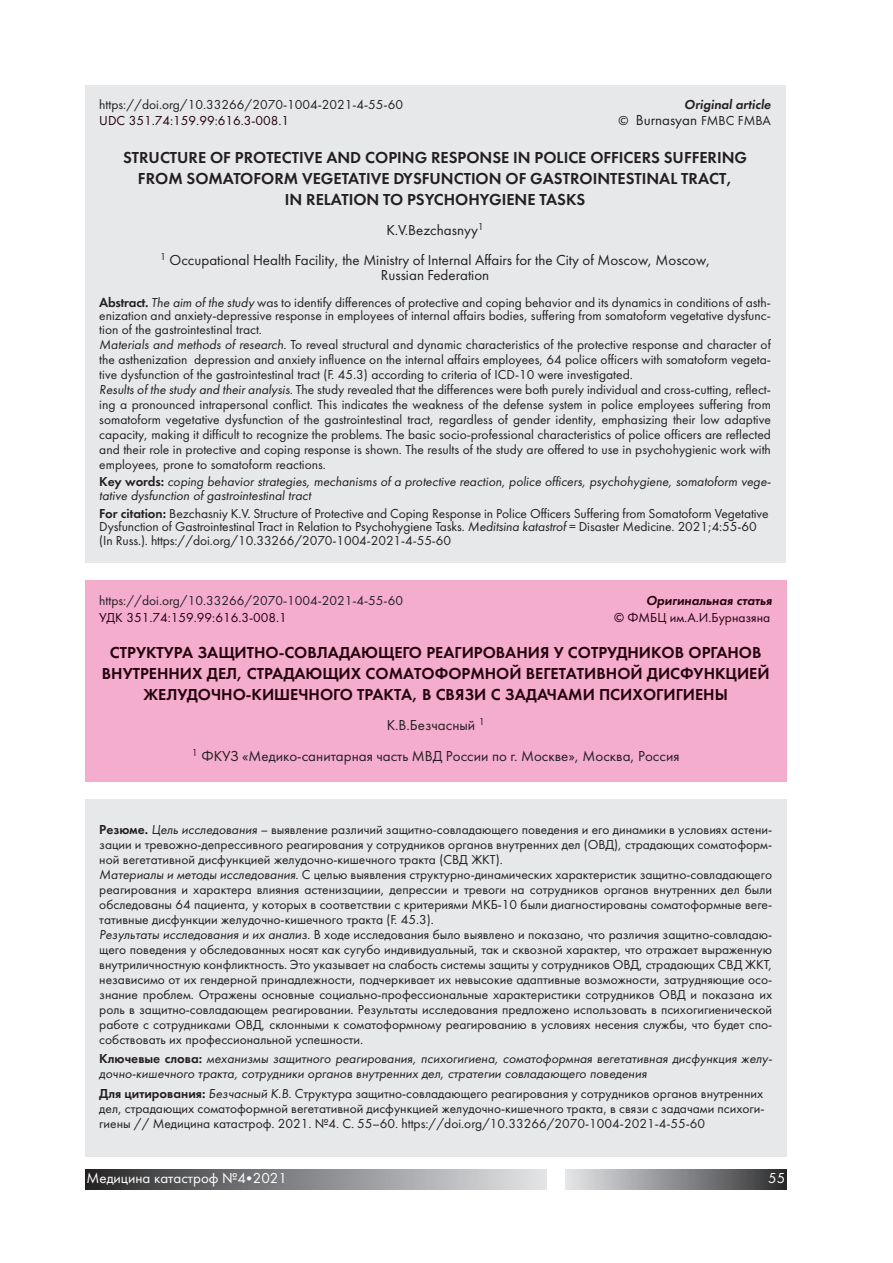
<style>
.page{position:relative;width:893px;height:1263px;background:#fff}
.page>*{position:absolute;margin:0;border:0;box-sizing:border-box;transform-origin:0 0}
.t1{font:16.5px/21px "Futura Demi C";color:#23010c;text-align:center}
.t2{font:16.5px/21px "Futura Demi C";color:#231f20;text-align:center}
.t3{font:15px/31.5px "Futura Book C";color:#231f20;text-align:center}
.t4{font:15px "Futura Book C";color:#fff}
.t5{font:13.5px/15px "Futura Book C";color:#231f20}
.t6{font:italic 13.5px/15px "Futura Book C";color:#231f20}
.t7{font:13.5px "Futura Book C";color:#23010c}
.t8{font:italic 13.5px "Futura Demi C";color:#23010c}
.t9{font:italic 13.5px "Futura Demi C";color:#231f20}
.s1{font-size:15px}
.s2{font-family:"Futura Demi C"}
.s3{font-style:italic}
.s4{font-family:"Futura Demi C";font-style:normal}
</style>
<div class="page">
<div style="left:85px;top:1169px;width:461px;height:21px;background:linear-gradient(to right,#2b2b2d,#e5e6ea)"></div>
<div style="left:566px;top:1169px;width:221px;height:21px;background:linear-gradient(to right,#e5e7ea,#2e2e30)"></div>
<div style="left:85px;top:580px;width:701px;height:202px;background:#f5adce"></div>
<div style="left:85px;top:799px;width:701px;height:358px;background:#e7e8e9"></div>
<div style="left:85px;top:85px;width:700px;height:477px;background:#e7e8e9"></div>
<p class="t5" style="left:99px;top:96px;width:305px">https://doi.org/10.33266/2070-1004-2021-4-55-60</p>
<p class="t9" style="left:684px;top:96px;width:88px">Original article</p>
<p class="t7" style="left:99px;top:112px;width:192px">UDC 351.74:159.99:616.3-008.1</p>
<p class="t5" style="left:618px;top:113px;width:154px">© <span class="s1">Burnasyan</span> FMBC FMBA</p>
<p class="t2" style="left:123px;top:146px;width:626px">STRUCTURE OF PROTECTIVE AND COPING RESPONSE IN POLICE OFFICERS SUFFERING<br>FROM SOMATOFORM VEGETATIVE DYSFUNCTION OF GASTROINTESTINAL TRACT,<br>IN RELATION TO PSYCHOHYGIENE TASKS</p>
<p class="t3" style="left:160px;top:214px;width:552px;line-height:30px">K.V.Bezchasnyy<sup>1<br>1</sup> Occupational Health Facility, the Ministry of Internal Affairs for the City of Moscow, Moscow,</p>
<p class="t3" style="left:381px;top:259px;width:110px">Russian Federation</p>
<p class="t5" style="left:99px;top:295px;width:673px;line-height:13.5px;text-align:justify"><span class="s2">Abstract.</span> <span class="s3">The aim of the study</span> was to identify differences of protective and coping behavior and its dynamics in conditions of asth&shy;enization and anxiety-depressive response in employees of internal affairs bodies, suffering from somatoform vegetative dysfunc&shy;tion of the gastrointestinal tract.</p>
<p class="t5" style="left:99px;top:336px;width:673px"><span class="s3">Materials and methods of research.</span> To reveal structural and dynamic characteristics of the protective response and character of the asthenization depression and anxiety influence on the internal affairs employees, 64 police officers with somatoform vegeta&shy;tive dysfunction of the gastrointestinal tract (F. 45.3) according to criteria of ICD-10 were investigated.<br><span class="s3">Results of the study and their analysis.</span> The study revealed that the differences were both purely individual and cross-cutting, reflect&shy;ing a pronounced intrapersonal conflict. This indicates the weakness of the defense system in police employees suffering from somatoform vegetative dysfunction of the gastrointestinal tract, regardless of gender identity, emphasizing their low adaptive capacity, making it difficult to recognize the problems. The basic socio-professional characteristics of police officers are reflected and their role in protective and coping response is shown. The results of the study are offered to use in psychohygienic work with employees, prone to somatoform reactions.</p>
<p class="t6" style="left:99px;top:475px;width:672px;line-height:13.5px"><span class="s4">Key words:</span> coping behavior strategies, mechanisms of a protective reaction, police officers, psychohygiene, somatoform vege&shy;tative dysfunction of gastrointestinal tract</p>
<p class="t5" style="left:99px;top:506px;width:671px;line-height:13.5px"><span class="s2">For citation:</span> Bezchasniy K.V. Structure of Protective and Coping Response in Police Officers Suffering from Somatoform Vegetative<br>Dysfunction of Gastrointestinal Tract in Relation to Psychohygiene Tasks. <span class="s3">Meditsina katastrof</span> = Disaster Medicine. 2021;4:55-60 (In Russ.). https://doi.org/10.33266/2070-1004-2021-4-55-60</p>
<p class="t5" style="left:99px;top:593px;width:305px">https://doi.org/10.33266/2070-1004-2021-4-55-60</p>
<p class="t8" style="left:646px;top:593px;width:128px">Оригинальная статья</p>
<p class="t7" style="left:99px;top:609px;width:189px">УДК 351.74:159.99:616.3-008.1</p>
<p class="t7" style="left:614px;top:609px;width:158px">© ФМБЦ им.А.И.Бурназяна</p>
<p class="t1" style="left:102px;top:642px;width:669px">СТРУКТУРА ЗАЩИТНО-СОВЛАДАЮЩЕГО РЕАГИРОВАНИЯ У СОТРУДНИКОВ ОРГАНОВ<br>ВНУТРЕННИХ ДЕЛ, СТРАДАЮЩИХ СОМАТОФОРМНОЙ ВЕГЕТАТИВНОЙ ДИСФУНКЦИЕЙ<br>ЖЕЛУДОЧНО-КИШЕЧНОГО ТРАКТА, В СВЯЗИ С ЗАДАЧАМИ ПСИХОГИГИЕНЫ</p>
<p class="t3" style="left:192px;top:709px;width:489px">К.В.Безчасный <sup>1<br>1</sup> ФКУЗ «Медико-санитарная часть МВД России по г. Москве», Москва, Россия</p>
<p class="t5" style="left:99px;top:822px;width:674px"><span class="s2">Резюме.</span> <span class="s3">Цель исследования –</span> выявление различий защитно-совладающего поведения и его динамики в условиях астени&shy;зации и тревожно-депрессивного реагирования у сотрудников органов внутренних дел (ОВД), страдающих соматоформ&shy;ной вегетативной дисфункцией желудочно-кишечного тракта (СВД ЖКТ).<br><span class="s3">Материалы и методы исследования.</span> С целью выявления структурно-динамических характеристик защитно-совладающего реагирования и характера влияния астенизациии, депрессии и тревоги на сотрудников органов внутренних дел были обследованы 64 пациента, у которых в соответствии с критериями МКБ-10 были диагностированы соматоформные веге&shy;тативные дисфункции желудочно-кишечного тракта (F. 45.3).<br><span class="s3">Результаты исследования и их анализ.</span> В ходе исследования было выявлено и показано, что различия защитно-совладаю&shy;щего поведения у обследованных носят как сугубо индивидуальный, так и сквозной характер, что отражает выраженную внутриличностную конфликтность. Это указывает на слабость системы защиты у сотрудников ОВД, страдающих СВД ЖКТ, независимо от их гендерной принадлежности, подчеркивает их невысокие адаптивные возможности, затрудняющие осо&shy;знание проблем. Отражены основные социально-профессиональные характеристики сотрудников ОВД и показана их роль в защитно-совладающем реагировании. Результаты исследования предложено использовать в психогигиенической работе с сотрудниками ОВД, склонными к соматоформному реагированию в условиях несения службы, что будет спо&shy;собствовать их профессиональной успешности.</p>
<p class="t6" style="left:99px;top:1051px;width:673px"><span class="s4">Ключевые слова:</span> механизмы защитного реагирования, психогигиена, соматоформная вегетативная дисфункция желу&shy;дочно-кишечного тракта, сотрудники органов внутренних дел, стратегии совладающего поведения</p>
<p class="t5" style="left:99px;top:1085px;width:667px;text-align:justify"><span class="s2">Для цитирования:</span> <span class="s3">Безчасный К.В.</span> Структура защитно-совладающего реагирования у сотрудников органов внутренних дел, страдающих соматоформной вегетативной дисфункцией желудочно-кишечного тракта, в связи с задачами психоги&shy;гиены // Медицина катастроф. 2021. №4. С. 55–60. https://doi.org/10.33266/2070-1004-2021-4-55-60</p>
<p class="t4" style="left:87px;top:1169px;width:202px">Медицина катастроф №4•2021</p>
<p class="t4" style="left:768px;top:1169px;width:19px">55</p>
</div>
